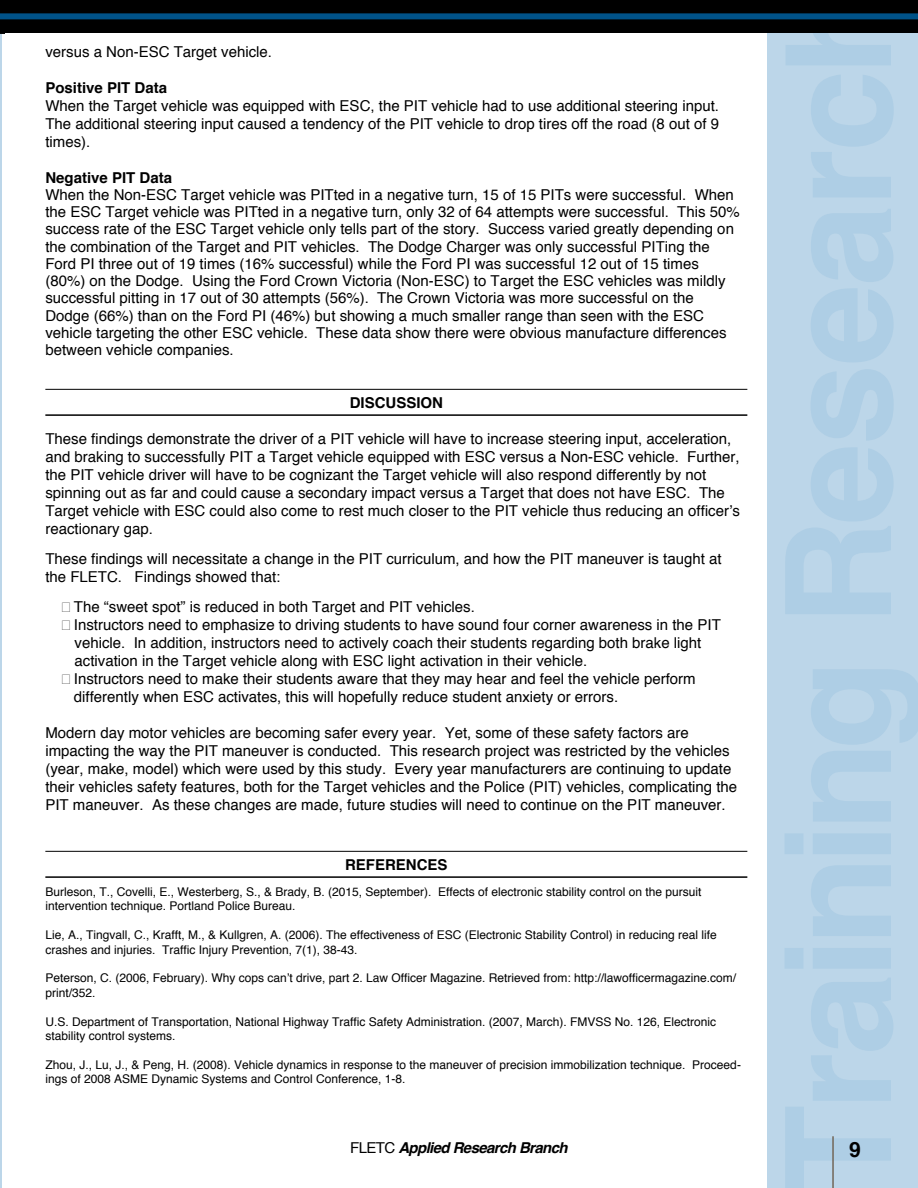
<style>
.page{position:relative;width:918px;height:1188px;background:#fff}
.page>*{position:absolute;margin:0;border:0;box-sizing:border-box;transform-origin:0 0}
.t1{font:700 21px "Helvetica";color:#000}
.t2{font:15px/18px "Helvetica";color:#000}
.t3{font:700 15px "Helvetica";color:#000}
.t4{font:italic 700 15px "Helvetica";letter-spacing:-.04em;color:#000}
.t5{font:12px/14.4px "Helvetica";color:#000}
.s1{font-weight:700}
.s2{font-family:"Arial"}
.s3{font-weight:400;font-style:normal}
</style>
<div class="page">
<div style="left:767px;top:0;width:151px;height:1188px;background:#bcd6e9"></div>
<hr style="left:0;top:0;width:2px;height:1188px;background:#bcd6e9">
<div style="left:0;top:0;width:918px;height:33px;background:#000"></div>
<div style="left:0;top:13px;width:918px;height:6px;background:#005288"></div>
<hr style="left:832px;top:1136px;width:2px;height:52px;background:#726658">
<hr style="left:45px;top:389px;width:702px;height:1px;background:#000">
<hr style="left:45px;top:414px;width:702px;height:2px;background:#000">
<hr style="left:45px;top:851px;width:702px;height:1px;background:#000">
<hr style="left:45px;top:876px;width:702px;height:2px;background:#000">
<p class="t2" style="left:45px;top:43px;width:228px">versus a Non-ESC Target vehicle.</p>
<p class="t2" style="left:45px;top:79px;width:675px"><span class="s1">Positive PIT Data<br></span>When the Target vehicle was equipped with ESC<span class="s2">,</span> the PIT vehicle had to use additional steering input.<br>The additional steering input caused a tendency of the PIT vehicle to drop tires off the road (8 out of 9 times).</p>
<p class="t3" style="left:45px;top:165px;width:128px">Negative PIT Data</p>
<p class="t2" style="left:45px;top:186px;width:696px;line-height:17.2px">When the Non-ESC Target vehicle was PITted in a negative turn, 15 of 15 PITs were successful. When the ESC Target vehicle was PITted in a negative turn, only 32 of 64 attempts were successful. This 50% success rate of the ESC Target vehicle only tells part of the story. Success varied greatly depending on the combination of the Target and PIT vehicles. The Dodge Charger was only successful <span class="s2">PITing</span> the Ford PI three out of 19 times (16% successful) while the Ford PI was successful 12 out of 15 times (80%) on the Dodge. Using the Ford Crown Victoria (Non-ESC) to Target the ESC vehicles was mildly successful pitting in 17 out of 30 attempts (56%). The Crown Victoria was more successful on the Dodge (66%) than on the Ford PI (46%) but showing a much smaller range than seen with the ESC vehicle targeting the other ESC vehicle. Th<span class="s2">ese</span> data show there w<span class="s2">ere</span> obvious manufacture differences between vehicle companies.</p>
<p class="t3" style="left:350px;top:390px;width:95px">DISCUSSION</p>
<p class="t2" style="left:45px;top:430px;width:696px">These findings demonstrate the driver of a PIT vehicle will have to increase steering input, acceleration, and braking to successfully PIT a Target vehicle equipped with ESC versus a Non-ESC vehicle. Further, the PIT vehicle driver will have to be cognizant the Target vehicle will also respond differently by not spinning out as far and could cause a secondary impact versus a Target that does not have ESC. The Target vehicle with ESC could also come to rest much closer to the PIT vehicle thus reducing an officer’s reactionary gap.</p>
<p class="t2" style="left:45px;top:550px;width:678px">These findings will necessitate a change in the PIT curriculum, and how the PIT maneuver <span class="s2">is taught</span> at the FLETC. Findings showed that:</p>
<p class="t2" style="left:74px;top:598px;width:648px">The “sweet spot” is reduced in both Target and PIT vehicles.<br>Instructors need to emphasize to driving students to have sound four corner awareness in the PIT vehicle. In addition, instructors need to actively coach their students regarding both brake light activation in the Target vehicle along with ESC light activation in their vehicle.<br>Instructors need to make their students aware that they may hear and feel the vehicle perform differently when ESC activates, this will hopefully reduce student anxiety or errors.</p>
<p class="t2" style="left:45px;top:724px;width:693px">Modern day motor vehicles are becoming safer every year. Yet, some of these safety factors are impacting the way the PIT maneuver is conducted. This research project was restricted by the vehicles (year, make, model) which were used by this study. Every year manufacturers are continuing to update their vehicles safety features, both for the Target vehicles and the Police (PIT) vehicles, complicating the PIT maneuver. As these changes are made, future studies will need to continue on the PIT maneuver.</p>
<p class="t3" style="left:345px;top:852px;width:104px">REFERENCES</p>
<p class="t5" style="left:45px;top:885px;width:658px">Burleson, T., Covelli, E., Westerberg, S., &amp; Brady, B. (2015, September). Effects of electronic stability control on the pursuit intervention technique. Portland Police Bureau.</p>
<p class="t5" style="left:45px;top:928px;width:673px">Lie, A., Tingvall, C., Krafft, M., &amp; Kullgren, A. (2006). The effectiveness of ESC (Electronic Stability Control) in reducing real life crashes and injuries. Traffic Injury Prevention, 7(1), 38-43.</p>
<p class="t5" style="left:45px;top:971px;width:692px">Peterson, C. (2006, February). Why cops can’t drive, part 2. Law Officer Magazine. Retrieved from: http://lawofficermagazine.com/ print/352.</p>
<p class="t5" style="left:45px;top:1015px;width:672px">U.S. Department of Transportation, National Highway Traffic Safety Administration. (2007, March). FMVSS No. 126, Electronic stability control systems.</p>
<p class="t5" style="left:45px;top:1058px;width:697px">Zhou, J., Lu, J., &amp; Peng, H. (2008). Vehicle dynamics in response to the maneuver of precision immobilization technique. Proceed&shy;ings of 2008 ASME Dynamic Systems and Control Conference, 1-8.</p>
<p class="t4" style="left:350px;top:1135px;width:219px"><span class="s3">FLETC</span> Applied Research Branch</p>
<h1 class="t1" style="left:849px;top:1132px;width:13px">9</h1>
</div>
